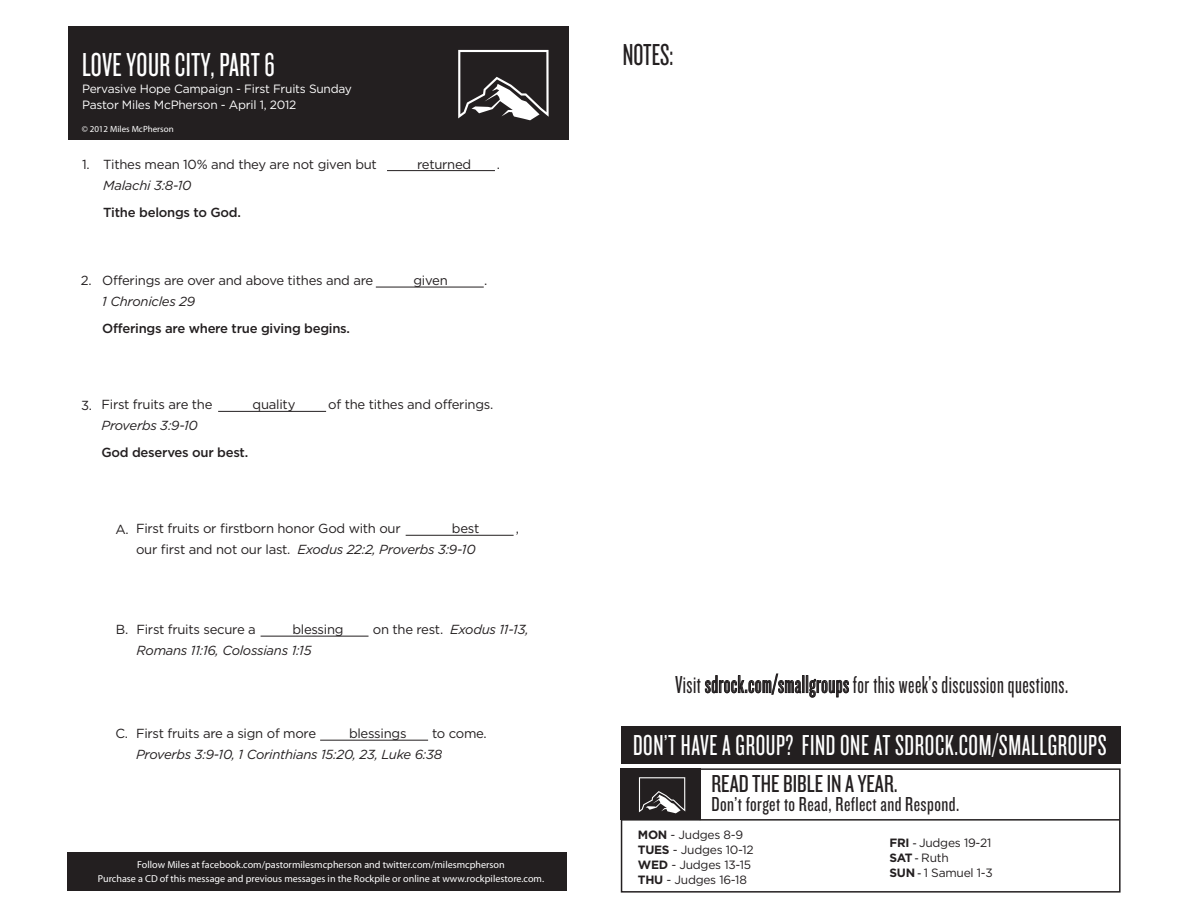
<style>
.page{position:relative;width:1188px;height:918px;background:#fff}
.page>*{position:absolute;margin:0;border:0;box-sizing:border-box;transform-origin:0 0}
.t1{font:34.5px "Knockout HTF27 Junior Bantamwt";letter-spacing:.01em;color:#fff}
.t2{font:31.5px "Knockout HTF27 Junior Bantamwt";color:#231f20}
.t3{font:30px "Knockout HTF27 Junior Bantamwt";letter-spacing:.02em;color:#fff}
.t4{font:25.5px "Knockout HTF27 Junior Bantamwt";letter-spacing:.02em;color:#231f20}
.t5{font:25.5px "Knockout HTF28 Junior Featherwt";color:#231f20}
.t6{font:21px "Knockout HTF28 Junior Featherwt";letter-spacing:.02em;color:#231f20}
.t7{font:13.2px "Gotham HTF";letter-spacing:-.02em;color:#231f20}
.t8{font:italic 13.2px "Gotham HTF";letter-spacing:-.02em;color:#231f20}
.t9{font:500 13.2px "Gotham HTF";letter-spacing:-.02em;color:#231f20}
.t10{font:12px/15px "Gotham HTF";letter-spacing:-.02em;color:#231f20}
.t11{font:12px/16.5px "Gotham HTF";letter-spacing:-.02em;color:#fff}
.t12{font:10.2px/13.5px "Myriad Pro";color:#fff;text-align:center}
.t13{font:9px "Myriad Pro";color:#fff}
.s1{font-style:normal}
.s2{font-weight:700}
.s3{font-family:"Myriad Pro";font-weight:600}
</style>
<div class="page">
<div style="left:68px;top:26px;width:500px;height:113px;background:#231f20"></div>
<div style="left:67px;top:852px;width:500px;height:39px;background:#231f20"></div>
<svg style="left:458px;top:50px;width:91px;height:70px"></svg>
<div style="left:621px;top:727px;width:499px;height:36px;background:#231f20"></div>
<div style="left:621px;top:768px;width:500px;height:125px;border:2px solid #231f20"></div>
<div style="left:621px;top:768px;width:80px;height:52px;background:#231f20"></div>
<hr style="left:621px;top:819px;width:499px;height:2px;background:#231f20">
<svg style="left:639px;top:777px;width:46px;height:36px"></svg>
<svg style="left:704px;top:673px;width:145px;height:25px"></svg>
<hr style="left:376px;top:287px;width:108px;height:1px;background:#231f20">
<hr style="left:387px;top:170px;width:108px;height:1px;background:#231f20">
<hr style="left:218px;top:411px;width:108px;height:1px;background:#231f20">
<hr style="left:406px;top:535px;width:108px;height:1px;background:#231f20">
<hr style="left:261px;top:636px;width:108px;height:1px;background:#231f20">
<hr style="left:320px;top:740px;width:108px;height:1px;background:#231f20">
<h1 class="t1" style="left:82px;top:48px;width:194px">LOVE YOUR CITY, PART 6</h1>
<p class="t11" style="left:82px;top:80px;width:271px">Pervasive Hope Campaign - First Fruits Sunday<br>Pastor Miles McPherson - April 1, 2012</p>
<p class="t13" style="left:82px;top:123px;width:93px">© 2012 Miles McPherson</p>
<p class="t7" style="left:82px;top:158px;width:9px">1.</p>
<p class="t7" style="left:103px;top:157px;width:275px">Tithes mean 10% and they are not given but</p>
<p class="t7" style="left:417px;top:157px;width:56px">returned</p>
<p class="t7" style="left:497px;top:157px;width:5px">.</p>
<p class="t8" style="left:103px;top:178px;width:90px">Malachi 3:8-10</p>
<p class="t9" style="left:103px;top:205px;width:139px">Tithe belongs to God.</p>
<p class="t7" style="left:81px;top:273px;width:12px">2.</p>
<p class="t7" style="left:102px;top:273px;width:273px">Offerings are over and above tithes and are</p>
<p class="t7" style="left:413px;top:273px;width:36px">given</p>
<p class="t7" style="left:484px;top:273px;width:5px">.</p>
<p class="t8" style="left:102px;top:294px;width:95px">1 Chronicles 29</p>
<p class="t9" style="left:102px;top:321px;width:249px">Offerings are where true giving begins.</p>
<p class="t7" style="left:81px;top:398px;width:12px">3.</p>
<p class="t7" style="left:102px;top:398px;width:112px">First fruits are the</p>
<p class="t7" style="left:253px;top:398px;width:44px">quality</p>
<p class="t7" style="left:328px;top:398px;width:167px">of the tithes and offerings.</p>
<p class="t8" style="left:102px;top:419px;width:98px">Proverbs 3:9-10</p>
<p class="t9" style="left:102px;top:445px;width:148px">God deserves our best.</p>
<p class="t7" style="left:116px;top:522px;width:15px">A.</p>
<p class="t7" style="left:136px;top:521px;width:266px">First fruits or firstborn honor God with our</p>
<p class="t7" style="left:452px;top:521px;width:29px">best</p>
<p class="t7" style="left:516px;top:521px;width:5px">,</p>
<p class="t8" style="left:136px;top:542px;width:341px"><span class="s1">our first and not our last.</span> Exodus 22:2, Proverbs 3:9-10</p>
<p class="t7" style="left:116px;top:622px;width:14px">B.</p>
<p class="t7" style="left:136px;top:622px;width:121px">First fruits secure a</p>
<p class="t7" style="left:292px;top:622px;width:53px">blessing</p>
<p class="t8" style="left:373px;top:622px;width:157px"><span class="s1">on the rest.</span> Exodus 11-13,</p>
<p class="t8" style="left:136px;top:643px;width:177px">Romans 11:16, Colossians 1:15</p>
<p class="t7" style="left:116px;top:726px;width:14px">C.</p>
<p class="t7" style="left:136px;top:726px;width:182px">First fruits are a sign of more</p>
<p class="t7" style="left:349px;top:726px;width:59px">blessings</p>
<p class="t7" style="left:432px;top:726px;width:56px">to come.</p>
<p class="t8" style="left:136px;top:747px;width:308px">Proverbs 3:9-10, 1 Corinthians 15:20, 23, Luke 6:38</p>
<p class="t12" style="left:98px;top:858px;width:448px">Follow Miles at facebook.com/pastormilesmcpherson and twitter.com/milesmcpherson<br>Purchase a CD of this message and previous messages in the Rockpile or online at www.rockpilestore.com.</p>
<h2 class="t2" style="left:623px;top:39px;width:52px">NOTES:</h2>
<h3 class="t4" style="left:675px;top:672px;width:395px">Visit sdrock.com/smallgroups for this week’s discussion questions.</h3>
<h3 class="t3" style="left:633px;top:731px;width:475px">Don’t have a group? Find one at sdrock.com/smallgroups</h3>
<h3 class="t5" style="left:712px;top:771px;width:188px">Read the Bible in a year.</h3>
<h3 class="t6" style="left:712px;top:794px;width:249px">Don’t forget to Read, Reflect and Respond.</h3>
<p class="t10" style="left:638px;top:827px;width:117px"><span class="s2">MON</span> - Judges 8-9<br><span class="s2">TUES</span> - Judges 10-12<br><span class="s2">WED</span> - Judges 13-15<br><span class="s2">THU</span> - Judges 16-18</p>
<p class="t10" style="left:889px;top:835px;width:105px"><span class="s2">FRI</span> <span class="s3">-</span> Judges 19-21<br><span class="s2">SAT</span> <span class="s3">-</span> Ruth<br><span class="s2">SUN</span> <span class="s3">-</span> 1 Samuel 1-3</p>
</div>
